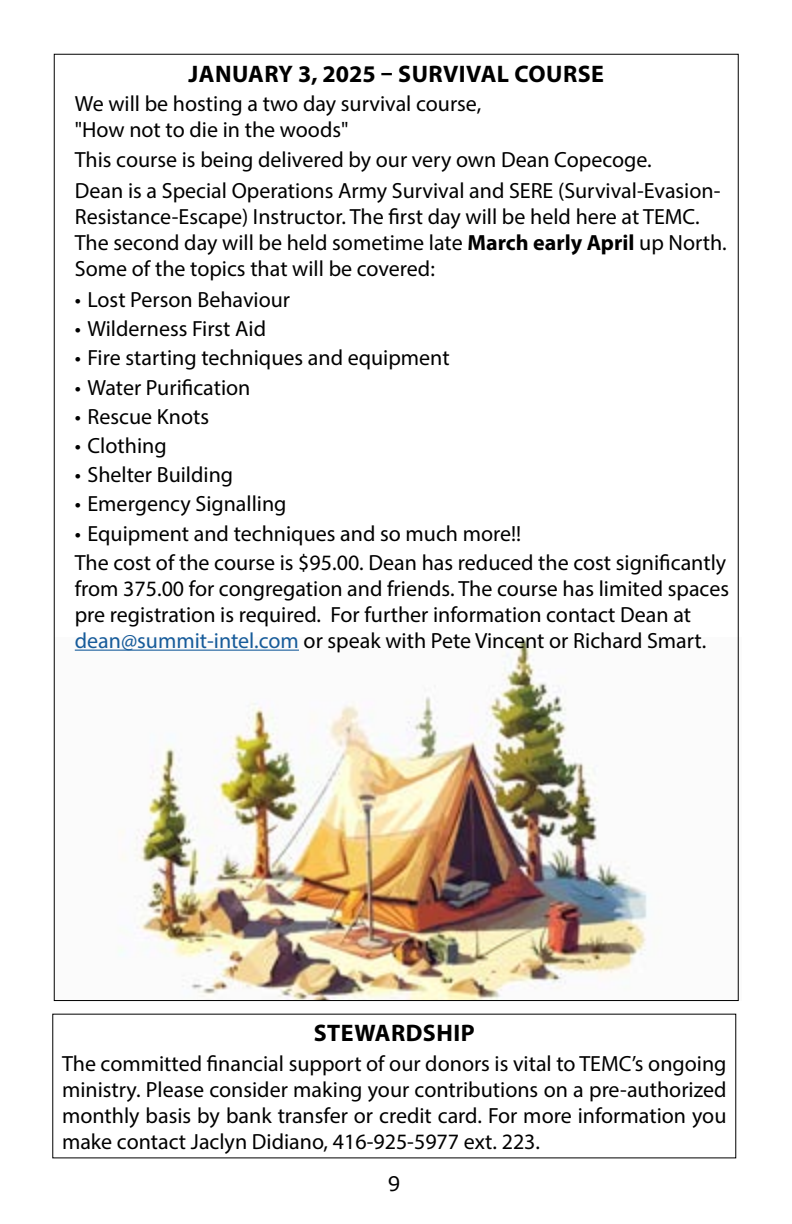
<style>
.page{position:relative;width:792px;height:1224px;background:#fff}
.page>*{position:absolute;margin:0;border:0;box-sizing:border-box;transform-origin:0 0}
.t1{font:700 24px "Myriad Pro";letter-spacing:.02em;color:#000}
.t2{font:22px/26px "Myriad Pro";color:#000}
.t3{font:20px "Verdana";color:#000}
.s1{font-weight:700}
.s2{color:#165b9a}
</style>
<div class="page">
<img style="left:74px;top:638px;width:665px;height:363px">
<hr style="left:75px;top:650px;width:224px;height:1px;background:#165b9a">
<p class="t1" style="left:188px;top:58px;width:417px">JANUARY 3, 2025 – SURVIVAL COURSE</p>
<p class="t2" style="left:75px;top:90px;width:408px">We will be hosting a two day survival course, "How not to die in the woods"</p>
<p class="t2" style="left:75px;top:144px;width:647px;line-height:30.6px">This course is being delivered by our very own Dean Copecoge.<br>Dean is a Special Operations Army Survival and SERE (Survival-Evasion-</p>
<p class="t2" style="left:75px;top:203px;width:654px">Resistance-Escape) Instructor. The first day will be held here at TEMC.<br>The second day will be held sometime late <span class="s1">March early April</span> up North.<br>Some of the topics that will be covered:</p>
<p class="t2" style="left:75px;top:286px;width:217px">• Lost Person Behaviour</p>
<p class="t2" style="left:75px;top:315px;width:193px">• Wilderness First Aid</p>
<p class="t2" style="left:75px;top:345px;width:376px">• Fire starting techniques and equipment</p>
<p class="t2" style="left:75px;top:374px;width:177px">• Water Purification</p>
<p class="t2" style="left:75px;top:403px;width:136px">• Rescue Knots</p>
<p class="t2" style="left:75px;top:432px;width:93px">• Clothing</p>
<p class="t2" style="left:75px;top:462px;width:160px">• Shelter Building</p>
<p class="t2" style="left:75px;top:491px;width:213px">• Emergency Signalling</p>
<p class="t2" style="left:75px;top:518px;width:653px;line-height:29.2px">• Equipment and techniques and so much more!!<br>The cost of the course is $95.00. Dean has reduced the cost significantly</p>
<p class="t2" style="left:75px;top:575px;width:656px">from 375.00 for congregation and friends. The course has limited spaces pre registration is required. For further information contact Dean at <span class="s2">dean@summit-intel.com</span> or speak with Pete Vincent or Richard Smart.</p>
<p class="t1" style="left:314px;top:1018px;width:162px">STEWARDSHIP</p>
<p class="t2" style="left:62px;top:1050px;width:666px;text-align:justify">The committed financial support of our donors is vital to TEMC’s ongoing ministry. Please consider making your contributions on a pre-authorized monthly basis by bank transfer or credit card. For more information you make contact Jaclyn Didiano, 416-925-5977 ext. 223.</p>
<p class="t3" style="left:388px;top:1170px;width:14px">9</p>
</div>
